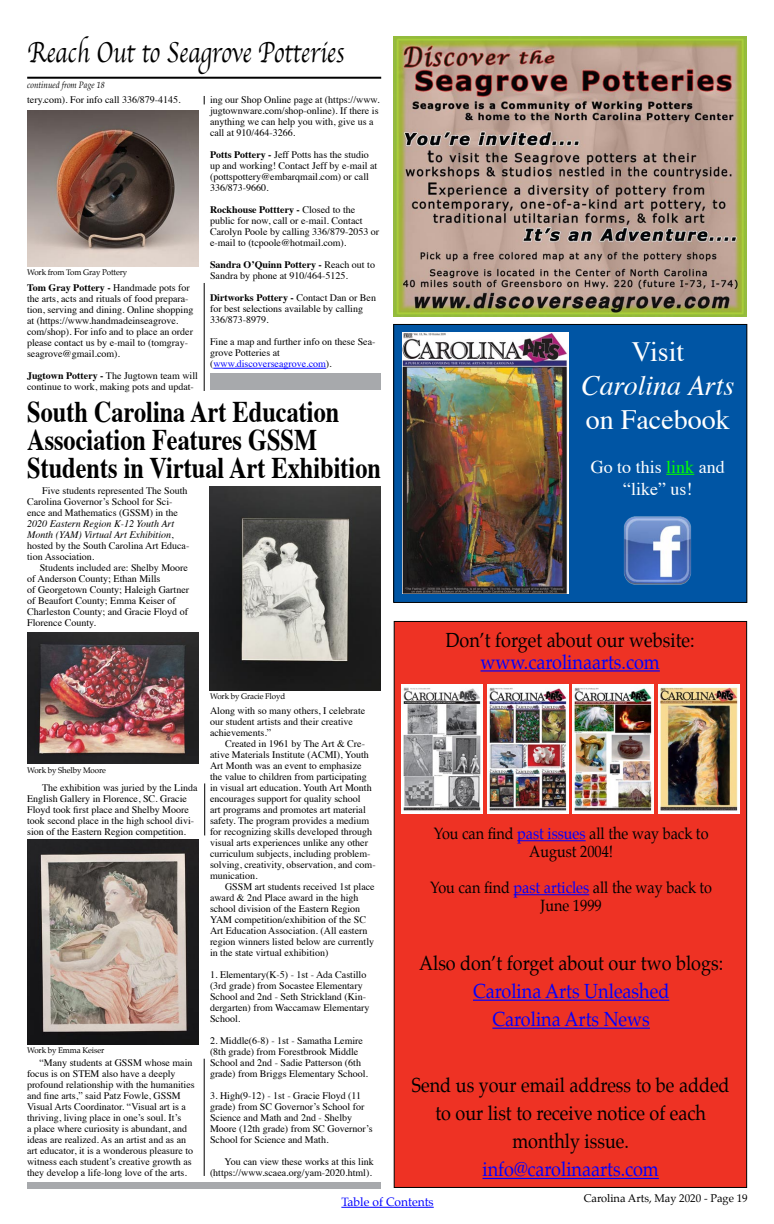
<style>
.page{position:relative;width:774px;height:1224px;background:#fff}
.page>*{position:absolute;margin:0;border:0;box-sizing:border-box;transform-origin:0 0}
.t1{font:700 30px/28px "Times";color:#000;scale:.81 1}
.t2{font:30px "Apple Chancery";color:#000;scale:.8 1}
.t3{font:28px "Times";color:#fff}
.t4{font:italic 28px "Times";color:#fff}
.t5{font:20px/28px "Palatino";color:#000;text-align:center;scale:.9 1}
.t6{font:20px/28px "Palatino";color:#00f;text-align:center;scale:.9 1}
.t7{font:18px/21.6px "Times";color:#fff;text-align:center}
.t8{font:16px/18px "Palatino";color:#000;text-align:center;scale:.9 1}
.t9{font:12px "Palatino";color:#00f}
.t10{font:11px "Palatino";color:#000}
.t11{font:10px/11px "Times";color:#000}
.t12{font:italic 10px/11px "Times";color:#000}
.t13{font:italic 9px "Palatino";color:#000;scale:.9 1}
.t14{font:8px "Palatino";letter-spacing:-.015em;color:#000}
.s1{font-weight:700}
.s2{color:#00f}
.s3{font-style:normal}
.s4{color:#0f0}
</style>
<div class="page">
<hr style="left:341px;top:1207px;width:93px;height:1px;background:#00f">
<img style="left:394px;top:37px;width:353px;height:279px">
<img style="left:27px;top:111px;width:171px;height:155px">
<hr style="left:27px;top:77px;width:354px;height:2px;background:#000">
<hr style="left:213px;top:368px;width:113px;height:1px;background:#00f">
<div style="left:210px;top:373px;width:171px;height:17px;background:#a7a9ac"></div>
<hr style="left:204px;top:283px;width:1px;height:108px;background:#000">
<div style="left:394px;top:324px;width:353px;height:278px;background:#0055a4"></div>
<div style="left:393px;top:324px;width:354px;height:279px;border:1px solid #000"></div>
<img style="left:403px;top:332px;width:165px;height:261px">
<svg style="left:666px;top:474px;width:28px;height:1px"></svg>
<img style="left:624px;top:516px;width:67px;height:69px">
<div style="left:394px;top:621px;width:353px;height:567px;background:#ee3224;border:1px solid #000"></div>
<img style="left:402px;top:685px;width:81px;height:128px">
<img style="left:488px;top:685px;width:81px;height:128px">
<img style="left:573px;top:685px;width:81px;height:128px">
<img style="left:658px;top:685px;width:81px;height:128px">
<hr style="left:481px;top:670px;width:179px;height:2px;background:#00f">
<hr style="left:517px;top:840px;width:69px;height:1px;background:#00f">
<hr style="left:514px;top:894px;width:75px;height:1px;background:#00f">
<hr style="left:473px;top:1000px;width:196px;height:1px;background:#00f">
<hr style="left:492px;top:1028px;width:158px;height:1px;background:#00f">
<hr style="left:483px;top:1178px;width:176px;height:1px;background:#00f">
<img style="left:27px;top:633px;width:171px;height:131px">
<img style="left:27px;top:839px;width:171px;height:206px">
<img style="left:210px;top:487px;width:171px;height:203px">
<hr style="left:204px;top:1059px;width:1px;height:117px;background:#000">
<hr style="left:204px;top:783px;width:1px;height:52px;background:#000">
<div style="left:27px;top:1182px;width:354px;height:6px;background:#a7a9ac"></div>
<h1 class="t2" style="left:27px;top:28px;width:398px">Reach Out to Seagrove Potteries</h1>
<p class="t13" style="left:27px;top:77px;width:88px">continued from Page 18</p>
<p class="t11" style="left:210px;top:94px;width:171px">ing our Shop Online page at (https://www. jugtownware.com/shop-online). If there is anything we can help you with, give us a call at 910/464-3266.</p>
<p class="t11" style="left:210px;top:149px;width:169px"><span class="s1">Potts Pottery -</span> Jeff Potts has the studio up and working! Contact Jeff by e-mail at (pottspottery@embarqmail.com) or call 336/873-9660.</p>
<p class="t11" style="left:210px;top:204px;width:171px"><span class="s1">Rockhouse Potttery -</span> Closed to the public for now, call or e-mail. Contact Carolyn Poole by calling 336/879-2053 or e-mail to (tcpoole@hotmail.com).</p>
<p class="t11" style="left:210px;top:259px;width:166px"><span class="s1">Sandra O’Quinn Pottery -</span> Reach out to<br>Sandra by phone at 910/464-5125.</p>
<p class="t11" style="left:210px;top:292px;width:168px"><span class="s1">Dirtworks Pottery -</span> Contact Dan or Ben for best selections available by calling<br>336/873-8979.</p>
<p class="t11" style="left:210px;top:336px;width:167px">Fine a map and further info on these Sea&shy;grove Potteries at (<span class="s2">www.discoverseagrove.com</span>).</p>
<p class="t11" style="left:27px;top:94px;width:155px">tery.com). For info call 336/879-4145.</p>
<p class="t14" style="left:27px;top:266px;width:102px">Work from Tom Gray Pottery</p>
<p class="t11" style="left:27px;top:281px;width:168px"><span class="s1">Tom Gray Pottery -</span> Handmade pots for the arts, acts and rituals of food prepara&shy;tion, serving and dining. Online shopping at (https://www.handmadeinseagrove. com/shop). For info and to place an order please contact us by e-mail to (tomgray&shy;seagrove@gmail.com).</p>
<p class="t11" style="left:27px;top:369px;width:172px"><span class="s1">Jugtown Pottery -</span> The Jugtown team will continue to work, making pots and updat-</p>
<h1 class="t1" style="left:27px;top:395px;width:438px">South Carolina Art Education<br>Association Features GSSM<br>Students in Virtual Art Exhibition</h1>
<p class="t11" style="left:27px;top:485px;width:162px;text-indent:15px">Five students represented The South<br>Carolina Governor’s School for Sci&shy;ence and Mathematics (GSSM) in the</p>
<p class="t12" style="left:27px;top:518px;width:164px">2020 Eastern Region K-12 Youth Art<br>Month (YAM) Virtual Art Exhibition<span class="s3">, hosted by the South Carolina Art Educa&shy;tion Association.</span></p>
<p class="t11" style="left:27px;top:562px;width:164px;text-indent:12px">Students included are: Shelby Moore of Anderson County; Ethan Mills<br>of Georgetown County; Haleigh Gartner of Beaufort County; Emma Keiser of Charleston County; and Gracie Floyd of Florence County.</p>
<p class="t14" style="left:27px;top:763px;width:80px">Work by Shelby Moore</p>
<p class="t11" style="left:27px;top:781px;width:172px;text-indent:15px">The exhibition was juried by the Linda English Gallery in Florence, SC. Gracie Floyd took first place and Shelby Moore took second place in the high school divi&shy;sion of the Eastern Region competition.</p>
<p class="t14" style="left:27px;top:1043px;width:79px">Work by Emma Keiser</p>
<p class="t11" style="left:27px;top:1056px;width:169px;text-indent:12px">“Many students at GSSM whose main focus is on STEM also have a deeply profound relationship with the humanities and fine arts,” said Patz Fowle, GSSM Visual Arts Coordinator. “Visual art is a thriving, living place in one’s soul. It’s<br>a place where curiosity is abundant, and ideas are realized. As an artist and as an art educator, it is a wonderous pleasure to witness each student’s creative growth as they develop a life-long love of the arts.</p>
<p class="t14" style="left:210px;top:689px;width:77px">Work by Gracie Floyd</p>
<p class="t11" style="left:210px;top:704px;width:157px">Along with so many others, I celebrate our student artists and their creative achievements.”</p>
<p class="t11" style="left:210px;top:737px;width:167px;text-indent:15px">Created in 1961 by The Art &amp; Cre&shy;ative Materials Institute (ACMI), Youth Art Month was an event to emphasize the value to children from participating in visual art education. Youth Art Month encourages support for quality school<br>art programs and promotes art material safety. The program provides a medium for recognizing skills developed through visual arts experiences unlike any other curriculum subjects, including problem&shy;solving, creativity, observation, and com&shy;munication.</p>
<p class="t11" style="left:210px;top:880px;width:166px;text-indent:15px">GSSM art students received 1st place award &amp; 2nd Place award in the high school division of the Eastern Region YAM competition/exhibition of the SC Art Education Association. (All eastern region winners listed below are currently in the state virtual exhibition)</p>
<p class="t11" style="left:210px;top:968px;width:161px">1. Elementary(K-5) - 1st - Ada Castillo (3rd grade) from Socastee Elementary<br>School and 2nd - Seth Strickland (Kin&shy;dergarten) from Waccamaw Elementary<br>School.</p>
<p class="t11" style="left:210px;top:1034px;width:160px">2. Middle(6-8) - 1st - Samatha Lemire (8th grade) from Forestbrook Middle School and 2nd - Sadie Patterson (6th grade) from Briggs Elementary School.</p>
<p class="t11" style="left:210px;top:1089px;width:164px">3. High(9-12) - 1st - Gracie Floyd (11 grade) from SC Governor’s School for Science and Math and 2nd - Shelby Moore (12th grade) from SC Governor’s School for Science and Math.</p>
<p class="t11" style="left:210px;top:1155px;width:165px;text-align:right">You can view these works at this link (https://www.scaea.org/yam-2020.html).</p>
<h2 class="t3" style="left:631px;top:326px;width:54px">Visit</h2>
<h2 class="t4" style="left:581px;top:361px;width:155px">Carolina Arts</h2>
<h2 class="t3" style="left:586px;top:393px;width:145px">on Facebook</h2>
<h3 class="t7" style="left:591px;top:455px;width:136px">Go to this <span class="s4">link</span> and “like” us!</h3>
<h3 class="t5" style="left:446px;top:626px;width:278px">Don’t forget about our website:</h3>
<h3 class="t6" style="left:481px;top:648px;width:201px">www.carolinaarts.com</h3>
<h3 class="t8" style="left:434px;top:825px;width:307px">You can find <span class="s2">past issues</span> all the way back to<br>August 2004!</h3>
<h3 class="t8" style="left:430px;top:879px;width:315px">You can find <span class="s2">past articles</span> all the way back to<br>June 1999</h3>
<h3 class="t5" style="left:419px;top:949px;width:339px">Also don’t forget about our two blogs:</h3>
<h3 class="t6" style="left:473px;top:977px;width:220px">Carolina Arts Unleashed<br>Carolina Arts News</h3>
<h3 class="t5" style="left:412px;top:1072px;width:355px">Send us your email address to be added to our list to receive notice of each monthly issue.</h3>
<h3 class="t6" style="left:483px;top:1156px;width:197px">info@carolinaarts.com</h3>
<p class="t9" style="left:341px;top:1192px;width:94px">Table of Contents</p>
<p class="t10" style="left:584px;top:1189px;width:165px">Carolina Arts, May 2020 - Page 19</p>
</div>
